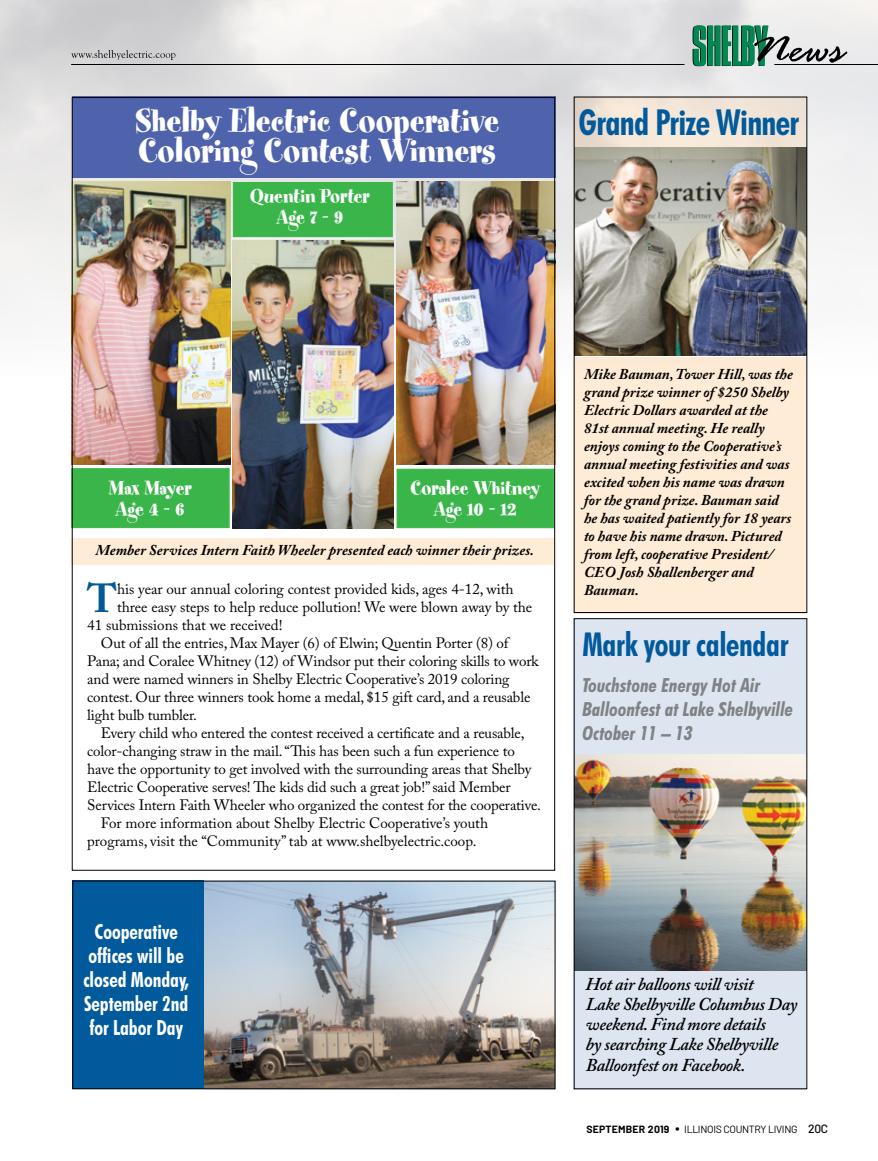
<style>
.page{position:relative;width:878px;height:1161px;background:#fff}
.page>*{position:absolute;margin:0;border:0;box-sizing:border-box;transform-origin:0 0}
.t1{font:700 40.35px "Adobe Caslon Pro";color:#005a9c}
.t2{font:37.65px/29.7px "Spumoni LP";color:#fff}
.t3{font:700 condensed 36px "Futura BT";letter-spacing:-.02em;color:#005a9c;scale:.93 1}
.t4{font:700 condensed 33px "Futura BT";letter-spacing:-.01em;color:#005a9c;scale:.93 1}
.t5{font:21.75px/20.9px "Spumoni LP";color:#fff;text-align:center}
.t6{font:21.75px/20.9px "Spumoni LP";letter-spacing:-.025em;color:#fff;text-align:center}
.t7{font:700 condensed 21px/24px "Futura BT";color:#fff;text-align:center;scale:.93 1}
.t8{font:italic 700 condensed 19.5px/24px "Futura BT";color:#808285}
.t9{font:italic 600 18px/20.2px "Adobe Caslon Pro";letter-spacing:-.02em;color:#000}
.t10{font:15px "Adobe Caslon Pro";letter-spacing:-.01em;color:#000}
.t11{font:italic 700 15px/18px "Adobe Caslon Pro";color:#000}
.t12{font:10.5px "Barlow";letter-spacing:-.03em;color:#000}
.s1{font-weight:700}
.s2{font-size:15px}
.s3{font-weight:500;font-size:12px}
</style>
<div class="page">
<div style="left:573px;top:618px;width:233px;height:472px;background:#dce5f0"></div>
<div style="left:573px;top:97px;width:233px;height:517px;background:#ffecd6"></div>
<img style="left:0;top:0;width:878px;height:377px">
<div style="left:71px;top:538px;width:483px;height:27px;background:#ffecd6"></div>
<hr style="left:71px;top:64px;width:613px;height:1px;background:#000">
<svg style="left:692px;top:25px;width:155px;height:41px;background:#79a594"></svg>
<hr style="left:774px;top:64px;width:104px;height:1px;background:#000">
<svg style="left:71px;top:50px;width:104px;height:10px"></svg>
<div style="left:72px;top:881px;width:132px;height:208px;background:#005a9c"></div>
<img style="left:204px;top:881px;width:352px;height:208px">
<img style="left:71px;top:181px;width:159px;height:284px">
<img style="left:233px;top:240px;width:160px;height:289px">
<img style="left:396px;top:182px;width:157px;height:283px">
<div style="left:72px;top:97px;width:483px;height:81px;background:#4f62ac"></div>
<div style="left:71px;top:468px;width:159px;height:60px;background:#39b54a;border:1px solid #39b54a"></div>
<div style="left:233px;top:182px;width:160px;height:55px;background:#39b54a"></div>
<div style="left:396px;top:469px;width:158px;height:59px;background:#39b54a;border:1px solid #39b54a"></div>
<div style="left:72px;top:881px;width:483px;height:208px;border:1px solid #000"></div>
<img style="left:575px;top:147px;width:230px;height:209px">
<div style="left:573px;top:97px;width:234px;height:516px;border:1px solid #000"></div>
<img style="left:575px;top:754px;width:230px;height:216px">
<div style="left:573px;top:618px;width:234px;height:471px;border:1px solid #000"></div>
<h2 class="t2" style="left:135px;top:108px;width:366px">Shelby Electric Cooperative<br>Coloring Contest Winners</h2>
<h3 class="t5" style="left:250px;top:187px;width:121px">Quentin Porter<br>Age 7 – 9</h3>
<h3 class="t3" style="left:578px;top:100px;width:239px">Grand Prize Winner</h3>
<h3 class="t6" style="left:109px;top:479px;width:84px">Max Mayer<br>Age 4 – 6</h3>
<h3 class="t5" style="left:410px;top:479px;width:132px">Coralee Whitney<br>Age 10 – 12</h3>
<p class="t11" style="left:95px;top:541px;width:440px">Member Services Intern Faith Wheeler presented each winner their prizes.</p>
<h1 class="t1" style="left:87px;top:574px;width:31px">T</h1>
<p class="t10" style="left:117px;top:580px;width:398px">his year our annual coloring contest provided kids, ages 4-12, with</p>
<p class="t10" style="left:117px;top:598px;width:417px">three easy steps to help reduce pollution! We were blown away by the</p>
<p class="t10" style="left:87px;top:616px;width:197px">41 submissions that we received!</p>
<p class="t10" style="left:101px;top:634px;width:409px">Out of all the entries, Max Mayer (6) of Elwin; Quentin Porter (8) of</p>
<p class="t10" style="left:87px;top:652px;width:453px">Pana; and Coralee Whitney (12) of Windsor put their coloring skills to work</p>
<p class="t10" style="left:87px;top:670px;width:423px">and were named winners in Shelby Electric Cooperative’s 2019 coloring</p>
<p class="t10" style="left:87px;top:688px;width:444px">contest. Our three winners took home a medal, $15 gift card, and a reusable</p>
<p class="t10" style="left:87px;top:706px;width:111px">light bulb tumbler.</p>
<p class="t10" style="left:101px;top:724px;width:425px">Every child who entered the contest received a certificate and a reusable,</p>
<p class="t10" style="left:87px;top:742px;width:429px">color-changing straw in the mail. “This has been such a fun experience to</p>
<p class="t10" style="left:87px;top:760px;width:445px">have the opportunity to get involved with the surrounding areas that Shelby</p>
<p class="t10" style="left:87px;top:778px;width:425px">Electric Cooperative serves! The kids did such a great job!” said Member</p>
<p class="t10" style="left:87px;top:796px;width:455px">Services Intern Faith Wheeler who organized the contest for the cooperative.</p>
<p class="t10" style="left:101px;top:814px;width:389px">For more information about Shelby Electric Cooperative’s youth</p>
<p class="t10" style="left:87px;top:832px;width:391px">programs, visit the “Community” tab at www.shelbyelectric.coop.</p>
<h3 class="t7" style="left:83px;top:919px;width:115px">Cooperative offices will be closed Monday,<br>September 2nd for Labor Day</h3>
<p class="t11" style="left:584px;top:365px;width:210px">Mike Bauman, Tower Hill, was the grand prize winner of $250 Shelby<br>Electric Dollars awarded at the<br>81st annual meeting. He really enjoys coming to the Cooperative’s annual meeting festivities and was excited when his name was drawn for the grand prize. Bauman said he has waited patiently for 18 years to have his name drawn. Pictured from left, cooperative President/<br>CEO Josh Shallenberger and<br>Bauman.</p>
<h3 class="t4" style="left:582px;top:625px;width:223px">Mark your calendar</h3>
<h3 class="t8" style="left:582px;top:673px;width:212px">Touchstone Energy Hot Air<br>Balloonfest at Lake Shelbyville<br>October 11 – 13</h3>
<p class="t9" style="left:586px;top:973px;width:213px">Hot air balloons will visit<br>Lake Shelbyville Columbus Day weekend. Find more details<br>by searching Lake Shelbyville<br>Balloonfest on Facebook.</p>
<p class="t12" style="left:586px;top:1123px;width:243px"><span class="s1">SEPTEMBER 2019</span> <span class="s2">•</span> ILLINOIS COUNTRY LIVING <span class="s3">20c</span></p>
</div>
